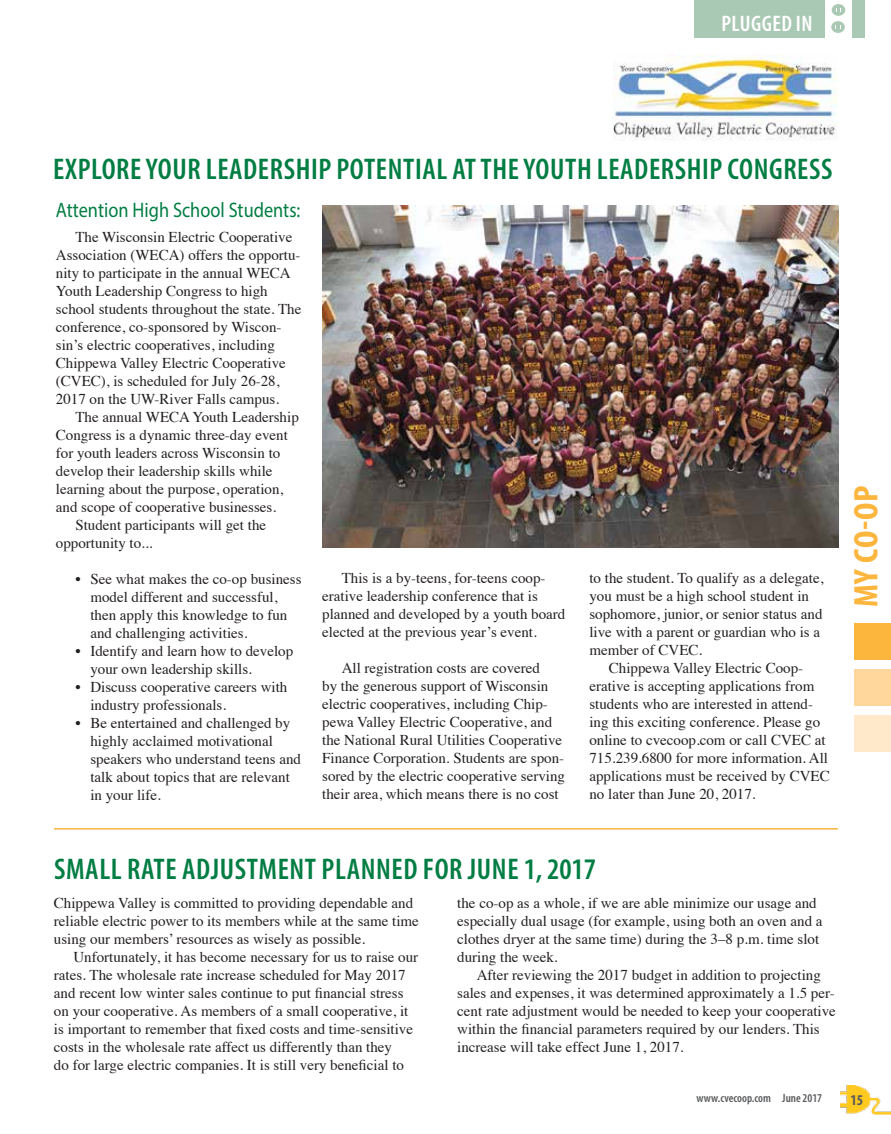
<style>
.page{position:relative;width:891px;height:1134px;background:#fff}
.page>*{position:absolute;margin:0;border:0;box-sizing:border-box;transform-origin:0 0}
.t1{font:700 condensed 34.2px "Myriad Pro";color:#fcb53d;scale:1.05 1}
.t2{font:600 condensed 30px "Myriad Pro";letter-spacing:.02em;color:#007d43}
.t3{font:600 condensed 22.5px "Myriad Pro";letter-spacing:.02em;color:#fff}
.t4{font:21px "Myriad Pro";color:#007d43;scale:.87 1}
.t5{font:15px/18px "Times";color:#231f20}
.t6{font:700 condensed 15px "Myriad Pro";color:#58595b}
.t7{font:600 condensed 12px "Myriad Pro";color:#58595b}
</style>
<div class="page">
<div style="left:694px;top:0;width:170px;height:37px;background:#aac9b4"></div>
<div style="left:825px;top:0;width:27px;height:38px;background:#fff"></div>
<div style="left:832px;top:4px;width:13px;height:12px;background:#aac9b4;border-radius:50%"></div>
<div style="left:831px;top:21px;width:14px;height:12px;background:#aac9b4;border-radius:50%"></div>
<img style="left:841px;top:1085px;width:50px;height:30px">
<div style="left:855px;top:623px;width:36px;height:37px;background:#fcb53d"></div>
<div style="left:855px;top:669px;width:36px;height:37px;background:#ffd79c"></div>
<div style="left:855px;top:715px;width:36px;height:37px;background:#ffe9ca"></div>
<img style="left:613px;top:54px;width:223px;height:86px">
<img style="left:323px;top:206px;width:515px;height:342px">
<hr style="left:54px;top:828px;width:784px;height:2px;background:#fcb53d">
<h3 class="t3" style="left:722px;top:9px;width:93px">PLUGGED IN</h3>
<h2 class="t2" style="left:53px;top:150px;width:781px">EXPLORE YOUR LEADERSHIP POTENTIAL AT THE YOUTH LEADERSHIP CONGRESS</h2>
<h3 class="t4" style="left:56px;top:197px;width:283px">Attention High School Students:</h3>
<p class="t5" style="left:56px;top:227px;width:247px;text-indent:20px">The Wisconsin Electric Cooperative Association (WECA) offers the opportu&shy;nity to participate in the annual WECA Youth Leadership Congress to high school students throughout the state. The conference, co-sponsored by Wiscon&shy;sin’s electric cooperatives, including Chippewa Valley Electric Cooperative (CVEC), is scheduled for July 26-28, 2017 on the UW-River Falls campus.</p>
<p class="t5" style="left:75px;top:407px;width:225px">The annual WECA Youth Leadership</p>
<p class="t5" style="left:56px;top:425px;width:234px">Congress is a dynamic three-day event</p>
<p class="t5" style="left:56px;top:443px;width:226px">for youth leaders across Wisconsin to</p>
<p class="t5" style="left:56px;top:461px;width:218px">develop their leadership skills while</p>
<p class="t5" style="left:56px;top:479px;width:229px">learning about the purpose, operation,</p>
<p class="t5" style="left:56px;top:497px;width:222px">and scope of cooperative businesses.</p>
<p class="t5" style="left:75px;top:515px;width:192px">Student participants will get the</p>
<p class="t5" style="left:56px;top:533px;width:98px">opportunity to...</p>
<p class="t5" style="left:90px;top:569px;width:213px;text-indent:-15px">• See what makes the co-op business model different and successful, then apply this knowledge to fun and challenging activities.</p>
<p class="t5" style="left:90px;top:641px;width:204px;text-indent:-15px">• Identify and learn how to develop your own leadership skills.</p>
<p class="t5" style="left:90px;top:677px;width:199px;text-indent:-15px">• Discuss cooperative careers with industry professionals.</p>
<p class="t5" style="left:90px;top:713px;width:212px;text-indent:-15px">• Be entertained and challenged by highly acclaimed motivational speakers who understand teens and talk about topics that are relevant in your life.</p>
<p class="t5" style="left:322px;top:568px;width:245px;text-indent:20px">This is a by-teens, for-teens coop&shy;erative leadership conference that is planned and developed by a youth board elected at the previous year’s event.</p>
<p class="t5" style="left:322px;top:658px;width:244px;text-indent:20px">All registration costs are covered<br>by the generous support of Wisconsin electric cooperatives, including Chip&shy;pewa Valley Electric Cooperative, and the National Rural Utilities Cooperative Finance Corporation. Students are spon&shy;sored by the electric cooperative serving their area, which means there is no cost</p>
<p class="t5" style="left:589px;top:568px;width:236px">to the student. To qualify as a delegate, you must be a high school student in sophomore, junior, or senior status and live with a parent or guardian who is a member of CVEC.</p>
<p class="t5" style="left:589px;top:658px;width:242px;text-indent:20px">Chippewa Valley Electric Coop&shy;erative is accepting applications from students who are interested in attend&shy;ing this exciting conference. Please go online to cvecoop.com or call CVEC at 715.239.6800 for more information. All applications must be received by CVEC no later than June 20, 2017.</p>
<h1 class="t1" style="left:845px;top:607px;width:117px;rotate:-90deg">MY CO-OP</h1>
<h2 class="t2" style="left:54px;top:850px;width:543px">SMALL RATE ADJUSTMENT PLANNED FOR JUNE 1, 2017</h2>
<p class="t5" style="left:457px;top:893px;width:367px">the co-op as a whole, if we are able minimize our usage and especially dual usage (for example, using both an oven and a clothes dryer at the same time) during the 3–8 p.m. time slot during the week.</p>
<p class="t5" style="left:457px;top:965px;width:380px;text-indent:20px">After reviewing the 2017 budget in addition to projecting sales and expenses, it was determined approximately a 1.5 per&shy;cent rate adjustment would be needed to keep your cooperative within the financial parameters required by our lenders. This increase will take effect June 1, 2017.</p>
<p class="t5" style="left:54px;top:893px;width:366px">Chippewa Valley is committed to providing dependable and reliable electric power to its members while at the same time using our members’ resources as wisely as possible.</p>
<p class="t5" style="left:54px;top:947px;width:366px;text-indent:20px">Unfortunately, it has become necessary for us to raise our rates. The wholesale rate increase scheduled for May 2017 and recent low winter sales continue to put financial stress on your cooperative. As members of a small cooperative, it is important to remember that fixed costs and time-sensitive costs in the wholesale rate affect us differently than they<br>do for large electric companies. It is still very beneficial to</p>
<p class="t7" style="left:696px;top:1091px;width:127px">www.cvecoop.com June 2017</p>
<p class="t6" style="left:850px;top:1090px;width:14px">15</p>
</div>
